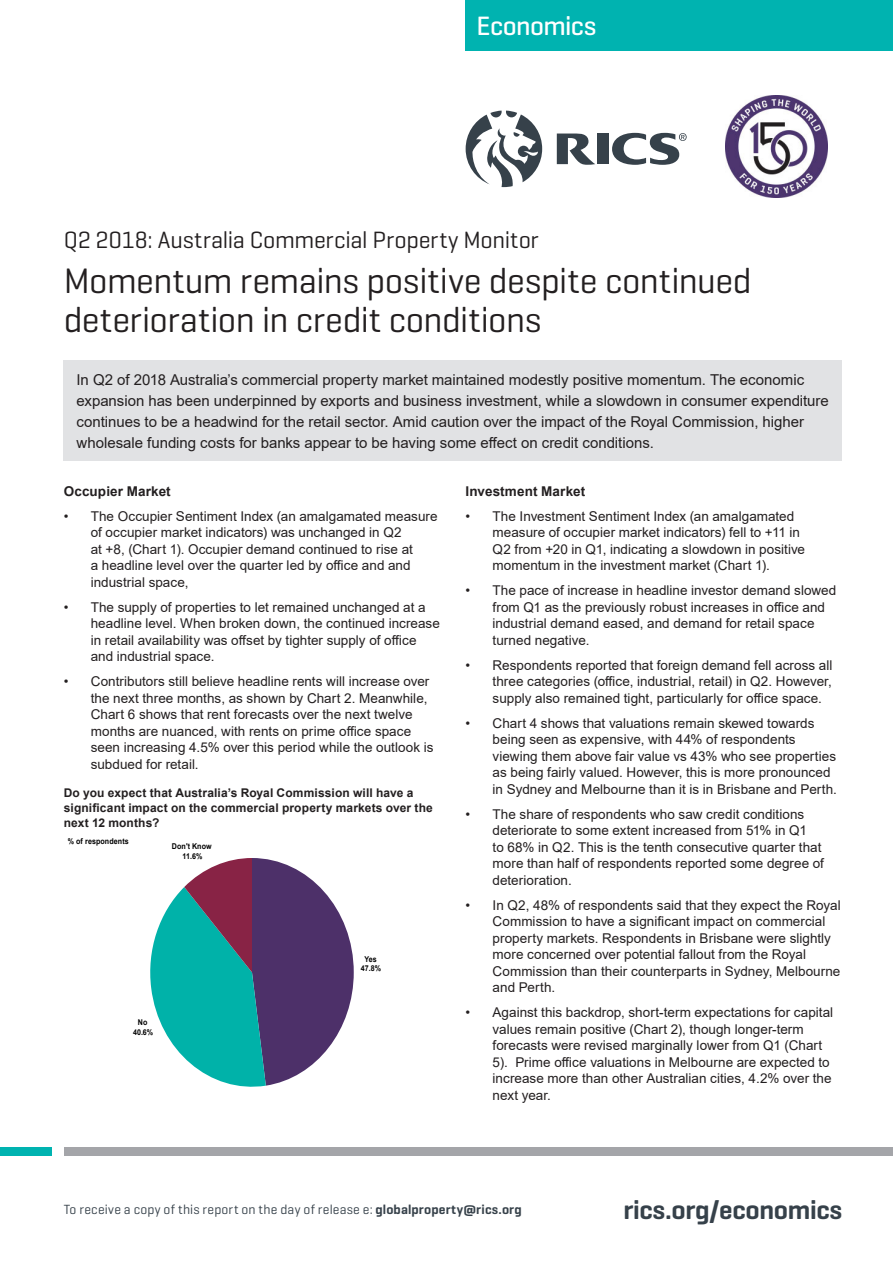
<style>
.page{position:relative;width:893px;height:1263px;background:#fff}
.page>*{position:absolute;margin:0;border:0;box-sizing:border-box;transform-origin:0 0}
.Document_Cover_Title{font:36px/39px "Geogrotesque";letter-spacing:-.01em;color:#231f20}
.t1{font:600 27px "Geogrotesque";letter-spacing:-.01em;color:#36414a}
.t2{font:500 27px "Geogrotesque";letter-spacing:-.025em;color:#fff}
.Document_Cover_Sub-t{font:24px "Geogrotesque";letter-spacing:-.01em;color:#231f20}
.Key_Findings{font:15px/21px "Arial";color:#231f20}
.t3{font:13.5px/16.5px "Arial";color:#231f20}
.t4{font:13.5px "Geogrotesque";letter-spacing:.015em;color:#36414a}
.Body_Text{font:700 13.5px "Arial";letter-spacing:.01em;color:#231f20}
.Chart_description_te{font:700 12px/15px "Arial";letter-spacing:.01em;color:#231f20}
.t5{font:700 7.95px/9.4px "Arial";letter-spacing:.01em;color:#000;text-align:center;scale:.89 1}
.s1{font-weight:600}
</style>
<div class="page">
<div style="left:466px;top:0;width:427px;height:51px;background:#00b3b0"></div>
<svg style="left:466px;top:111px;width:76px;height:76px"></svg>
<svg style="left:612px;top:133px;width:75px;height:32px"></svg>
<svg style="left:557px;top:133px;width:38px;height:32px"></svg>
<div style="left:597px;top:134px;width:12px;height:30px;background:#36414a"></div>
<div style="left:0;top:1147px;width:51px;height:8px;background:#00b3b0"></div>
<div style="left:64px;top:1147px;width:829px;height:8px;background:#a4a5a9"></div>
<img style="left:725px;top:96px;width:102px;height:101px">
<div style="left:64px;top:360px;width:778px;height:101px;background:#e1e2e4"></div>
<svg style="left:150px;top:858px;width:204px;height:229px"></svg>
<h2 class="t2" style="left:476px;top:9px;width:121px">Economics</h2>
<p class="Document_Cover_Sub-t" style="left:64px;top:224px;width:477px">Q2 2018: Australia Commercial Property Monitor</p>
<p class="Document_Cover_Title" style="left:64px;top:260px;width:689px">Momentum remains positive despite continued deterioration in credit conditions</p>
<p class="Key_Findings" style="left:77px;top:369px;width:754px">In Q2 of 2018 Australia’s commercial property market maintained modestly positive momentum. The economic expansion has been underpinned by exports and business investment, while a slowdown in consumer expenditure continues to be a headwind for the retail sector. Amid caution over the impact of the Royal Commission, higher wholesale funding costs for banks appear to be having some effect on credit conditions.</p>
<p class="Body_Text" style="left:64px;top:482px;width:109px">Occupier Market</p>
<p class="t3" style="left:91px;top:508px;width:348px;text-indent:-27px">• The Occupier Sentiment Index (an amalgamated measure of occupier market indicators) was unchanged in Q2<br>at +8, (Chart 1). Occupier demand continued to rise at<br>a headline level over the quarter led by office and and industrial space,</p>
<p class="t3" style="left:91px;top:599px;width:351px;text-indent:-27px">• The supply of properties to let remained unchanged at a headline level. When broken down, the continued increase in retail availability was offset by tighter supply of office and industrial space.</p>
<p class="t3" style="left:91px;top:673px;width:344px;text-indent:-27px">• Contributors still believe headline rents will increase over the next three months, as shown by Chart 2. Meanwhile, Chart 6 shows that rent forecasts over the next twelve months are nuanced, with rents on prime office space seen increasing 4.5% over this period while the outlook is subdued for retail.</p>
<p class="Chart_description_te" style="left:64px;top:785px;width:371px">Do you expect that Australia’s Royal Commission will have a significant impact on the commercial property markets over the next 12 months?</p>
<p class="t5" style="left:68px;top:837px;width:70px">% of respondents</p>
<p class="t5" style="left:172px;top:842px;width:46px">Don't Know<br>11.6%</p>
<p class="t5" style="left:133px;top:1018px;width:24px">No<br>40.6%</p>
<p class="t5" style="left:361px;top:954px;width:24px">Yes<br>47.8%</p>
<p class="Body_Text" style="left:466px;top:482px;width:121px">Investment Market</p>
<p class="t3" style="left:493px;top:508px;width:314px;text-indent:-27px">• The Investment Sentiment Index (an amalgamated measure of occupier market indicators) fell to +11 in Q2 from +20 in Q1, indicating a slowdown in positive momentum in the investment market (Chart 1).</p>
<p class="t3" style="left:493px;top:582px;width:345px;text-indent:-27px">• The pace of increase in headline investor demand slowed from Q1 as the previously robust increases in office and industrial demand eased, and demand for retail space turned negative.</p>
<p class="t3" style="left:493px;top:657px;width:341px;text-align:justify;text-indent:-27px">• Respondents reported that foreign demand fell across all three categories (office, industrial, retail) in Q2. However, supply also remained tight, particularly for office space.</p>
<p class="t3" style="left:493px;top:715px;width:346px;text-indent:-27px">• Chart 4 shows that valuations remain skewed towards being seen as expensive, with 44% of respondents viewing them above fair value vs 43% who see properties as being fairly valued. However, this is more pronounced in Sydney and Melbourne than it is in Brisbane and Perth.</p>
<p class="t3" style="left:493px;top:806px;width:333px;text-indent:-27px">• The share of respondents who saw credit conditions deteriorate to some extent increased from 51% in Q1<br>to 68% in Q2. This is the tenth consecutive quarter that more than half of respondents reported some degree of deterioration.</p>
<p class="t3" style="left:493px;top:897px;width:350px;text-indent:-27px">• In Q2, 48% of respondents said that they expect the Royal Commission to have a significant impact on commercial property markets. Respondents in Brisbane were slightly more concerned over potential fallout from the Royal Commission than their counterparts in Sydney, Melbourne and Perth.</p>
<p class="t3" style="left:493px;top:1004px;width:342px;text-indent:-27px">• Against this backdrop, short-term expectations for capital values remain positive (Chart 2), though longer-term forecasts were revised marginally lower from Q1 (Chart 5). Prime office valuations in Melbourne are expected to increase more than other Australian cities, 4.2% over the next year.</p>
<p class="t4" style="left:64px;top:1201px;width:460px">To receive a copy of this report on the day of release e: <span class="s1">globalproperty@rics.org</span></p>
<h2 class="t1" style="left:623px;top:1193px;width:220px">rics.org/economics</h2>
</div>
